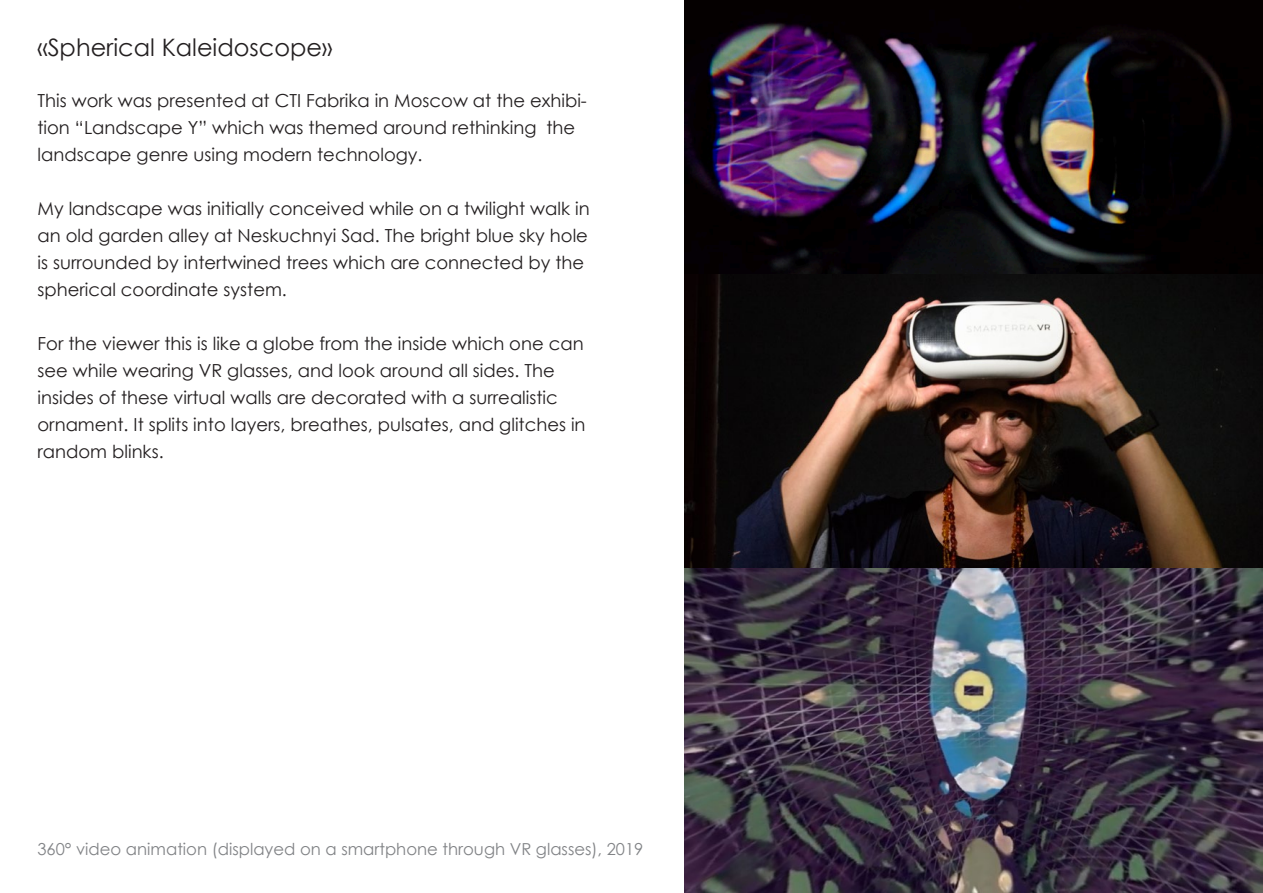
<style>
.page{position:relative;width:1263px;height:893px;background:#fff}
.page>*{position:absolute;margin:0;border:0;box-sizing:border-box;transform-origin:0 0}
.t1{font:24px "Century Gothic";color:#231f20}
.t2{font:18px/27px "Century Gothic";color:#231f20}
.t3{font:16.5px "Century Gothic";color:#818386}
</style>
<div class="page">
<img style="left:684px;top:0;width:579px;height:547px">
<img style="left:684px;top:547px;width:579px;height:346px">
<p class="t1" style="left:38px;top:30px;width:296px">«Spherical Kaleidoscope»</p>
<p class="t2" style="left:38px;top:87px;width:551px">This work was presented at CTI Fabrika in Moscow at the exhibi&shy;tion “Landscape Y” which was themed around rethinking the landscape genre using modern technology.</p>
<p class="t2" style="left:38px;top:195px;width:554px">My landscape was initially conceived while on a twilight walk in an old garden alley at Neskuchnyi Sad. The bright blue sky hole is surrounded by intertwined trees which are connected by the spherical coordinate system.</p>
<p class="t2" style="left:38px;top:330px;width:550px">For the viewer this is like a globe from the inside which one can see while wearing VR glasses, and look around all sides. The insides of these virtual walls are decorated with a surrealistic ornament. It splits into layers, breathes, pulsates, and glitches in random blinks.</p>
<p class="t3" style="left:38px;top:838px;width:607px">360° video animation (displayed on a smartphone through VR glasses), 2019</p>
</div>
